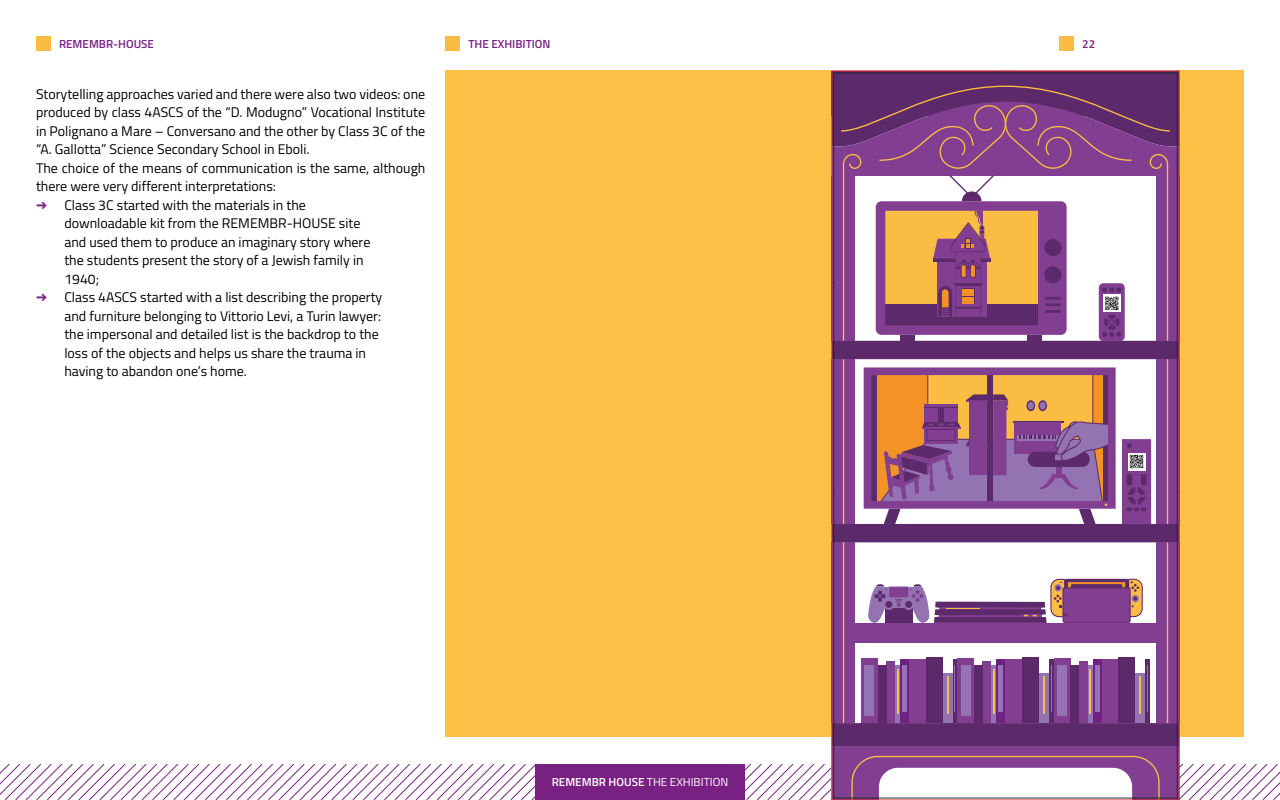
<style>
.page{position:relative;width:1280px;height:800px;background:#fff}
.page>*{position:absolute;margin:0;border:0;box-sizing:border-box;transform-origin:0 0}
.t1{font:14px/18.5px "Titillium";color:#000}
.t2{font:600 11.7px "Titillium";color:#782182}
.t3{font:11.7px "Titillium";color:#fff}
.s1{font-family:"Titillium Sans Pro";font-weight:700;color:#782182}
.s2{font-weight:600}
</style>
<div class="page">
<svg style="left:0;top:764px;width:535px;height:36px"></svg>
<div style="left:1059px;top:36px;width:15px;height:15px;background:#fbbc43"></div>
<div style="left:535px;top:764px;width:210px;height:36px;background:#782182"></div>
<div style="left:36px;top:36px;width:15px;height:15px;background:#fbbc43"></div>
<div style="left:445px;top:36px;width:15px;height:15px;background:#fbbc43"></div>
<div style="left:445px;top:71px;width:799px;height:666px;background:#fcc046"></div>
<svg style="left:745px;top:723px;width:535px;height:77px"></svg>
<svg style="left:855px;top:367px;width:301px;height:126px"></svg>
<svg style="left:1156px;top:359px;width:21px;height:134px;background:#82408e"></svg>
<hr style="left:1167px;top:359px;width:1px;height:165px;background:#fbbc43">
<svg style="left:832px;top:359px;width:23px;height:165px;background:#813f89"></svg>
<hr style="left:843px;top:359px;width:1px;height:165px;background:#fbbc43">
<svg style="left:835px;top:74px;width:342px;height:285px;background:#a27395"></svg>
<hr style="left:1177px;top:283px;width:1px;height:210px;background:#212830">
<hr style="left:834px;top:283px;width:1px;height:210px;background:#212830">
<hr style="left:1177px;top:73px;width:1px;height:210px;background:#212830">
<hr style="left:834px;top:73px;width:1px;height:210px;background:#212830">
<hr style="left:834px;top:73px;width:343px;height:1px;background:#212830">
<hr style="left:1177px;top:493px;width:1px;height:305px;background:#212830">
<svg style="left:834px;top:493px;width:343px;height:305px;background:#a57eab"></svg>
<p class="t2" style="left:59px;top:35px;width:97px">REMEMBR-HOUSE</p>
<p class="t2" style="left:468px;top:35px;width:84px">THE EXHIBITION</p>
<p class="t1" style="left:36px;top:84px;width:391px">Storytelling approaches varied and there were also two videos: one produced by class 4ASCS of the “D. Modugno” Vocational Institute in Polignano a Mare – Conversano and the other by Class 3C of the “A. Gallotta” Science Secondary School in Eboli.<br>The choice of the means of communication is the same, although there were very different interpretations:</p>
<p class="t1" style="left:64px;top:195px;width:308px;text-indent:-28px"><span class="s1">→</span> Class 3C started with the materials in the downloadable kit from the REMEMBR-HOUSE site and used them to produce an imaginary story where the students present the story of a Jewish family in 1940;</p>
<p class="t1" style="left:64px;top:287px;width:320px;text-indent:-28px"><span class="s1">→</span> Class 4ASCS started with a list describing the property and furniture belonging to Vittorio Levi, a Turin lawyer: the impersonal and detailed list is the backdrop to the loss of the objects and helps us share the trauma in having to abandon one’s home.</p>
<p class="t3" style="left:552px;top:774px;width:178px"><span class="s2">REMEMBR HOUSE</span> THE EXHIBITION</p>
<p class="t2" style="left:1082px;top:35px;width:15px">22</p>
</div>
